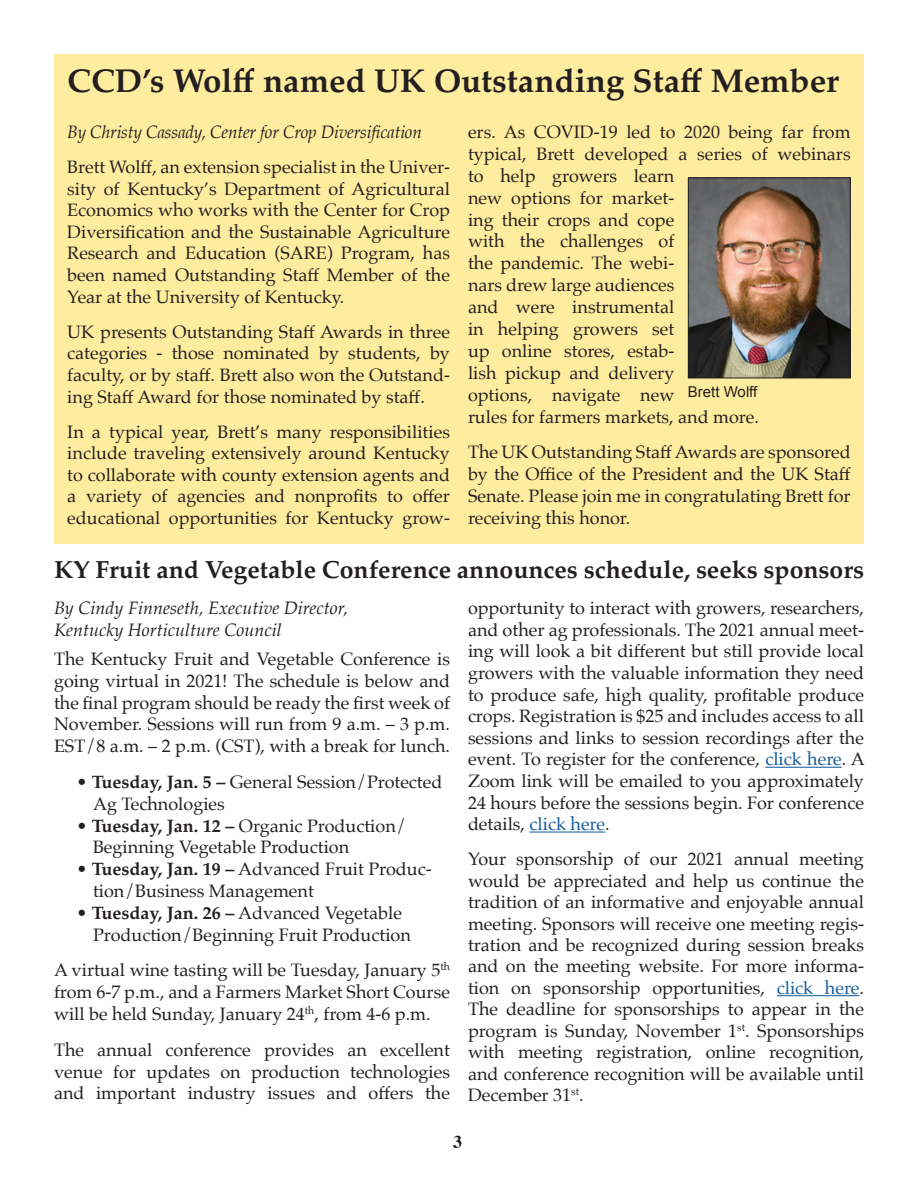
<style>
.page{position:relative;width:918px;height:1188px;background:#fff}
.page>*{position:absolute;margin:0;border:0;box-sizing:border-box;transform-origin:0 0}
.t1{font:700 33px "Palatino";color:#231f20}
.t2{font:700 24.75px "Palatino";color:#231f20}
.t3{font:18px/21.9px "Palatino";color:#231f20;text-align:justify}
.t4{font:italic 18px "Palatino";color:#231f20}
.t5{font:italic 18px "Palatino";color:#231f20;scale:.96 1}
.t6{font:700 18px "Times";color:#231f20}
.t7{font:15px "Arial";color:#231f20}
.s1{font-weight:700}
.s2{color:#175d9e}
</style>
<div class="page">
<div style="left:54px;top:54px;width:810px;height:489px;background:#ffed9f"></div>
<img style="left:690px;top:179px;width:159px;height:197px">
<div style="left:688px;top:177px;width:163px;height:201px;border:1px solid #231f20"></div>
<hr style="left:765px;top:767px;width:77px;height:1px;background:#175d9e">
<hr style="left:530px;top:832px;width:75px;height:1px;background:#175d9e">
<hr style="left:777px;top:995px;width:83px;height:1px;background:#175d9e">
<p class="t1" style="left:67px;top:53px;width:773px">CCD’s Wolff named UK Outstanding Staff Member</p>
<p class="t5" style="left:67px;top:117px;width:371px">By Christy Cassady, Center for Crop Diversification</p>
<p class="t3" style="left:67px;top:156px;width:384px">Brett Wolff, an extension specialist in the Univer&shy;sity of Kentucky’s Department of Agricultural Economics who works with the Center for Crop Diversification and the Sustainable Agriculture Research and Education (SARE) Program, has been named Outstanding Staff Member of the Year at the University of Kentucky.</p>
<p class="t3" style="left:67px;top:321px;width:384px">UK presents Outstanding Staff Awards in three categories - those nominated by students, by faculty, or by staff. Brett also won the Outstand&shy;ing Staff Award for those nominated by staff.</p>
<p class="t3" style="left:67px;top:421px;width:384px">In a typical year, Brett’s many responsibilities include traveling extensively around Kentucky to collaborate with county extension agents and a variety of agencies and nonprofits to offer educational opportunities for Kentucky grow-</p>
<p class="t3" style="left:468px;top:121px;width:384px;text-align:left">ers. As COVID-19 led to 2020 being far from typical, Brett developed a series of webinars to help growers learn<br>new options for market-<br>ing their crops and cope<br>with the challenges of<br>the pandemic. The webi-<br>nars drew large audiences<br>and were instrumental<br>in helping growers set<br>up online stores, estab-<br>lish pickup and delivery<br>options, navigate new<br>rules for farmers markets, and more.</p>
<p class="t3" style="left:468px;top:441px;width:384px">The UK Outstanding Staff Awards are sponsored by the Office of the President and the UK Staff Senate. Please join me in congratulating Brett for receiving this honor.</p>
<p class="t7" style="left:688px;top:382px;width:71px">Brett Wolff</p>
<p class="t2" style="left:54px;top:549px;width:812px">KY Fruit and Vegetable Conference announces schedule, seeks sponsors</p>
<p class="t4" style="left:54px;top:593px;width:296px">By Cindy Finneseth, Executive Director,</p>
<p class="t4" style="left:54px;top:615px;width:229px">Kentucky Horticulture Council</p>
<p class="t3" style="left:54px;top:648px;width:398px">The Kentucky Fruit and Vegetable Conference is going virtual in 2021! The schedule is below and the final program should be ready the first week of November. Sessions will run from 9 a.m. – 3 p.m.<br>EST/8 a.m. – 2 p.m. (CST), with a break for lunch.</p>
<p class="t3" style="left:93px;top:771px;width:351px;text-indent:-16px">• <span class="s1">Tuesday, Jan. 5 –</span> General Session/Protected<br>Ag Technologies</p>
<p class="t3" style="left:93px;top:814px;width:315px;text-indent:-16px">• <span class="s1">Tuesday, Jan. 12 –</span> Organic Production/<br>Beginning Vegetable Production</p>
<p class="t3" style="left:93px;top:858px;width:340px;text-indent:-16px">• <span class="s1">Tuesday, Jan. 19 –</span> Advanced Fruit Produc&shy;tion/Business Management</p>
<p class="t3" style="left:93px;top:902px;width:319px;text-indent:-16px">• <span class="s1">Tuesday, Jan. 26 –</span> Advanced Vegetable<br>Production/Beginning Fruit Production</p>
<p class="t3" style="left:54px;top:959px;width:398px">A virtual wine tasting will be Tuesday, January 5<sup>th </sup>from 6-7 p.m., and a Farmers Market Short Course will be held Sunday, January 24<sup>th</sup>, from 4-6 p.m.</p>
<p class="t3" style="left:54px;top:1038px;width:398px">The annual conference provides an excellent venue for updates on production technologies and important industry issues and offers the</p>
<p class="t3" style="left:468px;top:597px;width:398px">opportunity to interact with growers, researchers, and other ag professionals. The 2021 annual meet&shy;ing will look a bit different but still provide local growers with the valuable information they need to produce safe, high quality, profitable produce crops. Registration is $25 and includes access to all sessions and links to session recordings after the event. To register for the conference, <span class="s2">click here</span>. A Zoom link will be emailed to you approximately 24 hours before the sessions begin. For conference details, <span class="s2">click here</span>.</p>
<p class="t3" style="left:468px;top:848px;width:398px;line-height:21.5px">Your sponsorship of our 2021 annual meeting would be appreciated and help us continue the tradition of an informative and enjoyable annual meeting. Sponsors will receive one meeting regis&shy;tration and be recognized during session breaks and on the meeting website. For more informa&shy;tion on sponsorship opportunities, <span class="s2">click here</span>.<br>The deadline for sponsorships to appear in the program is Sunday, November 1<sup>st</sup>. Sponsorships with meeting registration, online recognition, and conference recognition will be available until December 31<sup>st</sup>.</p>
<p class="t6" style="left:453px;top:1124px;width:10px">3</p>
</div>
